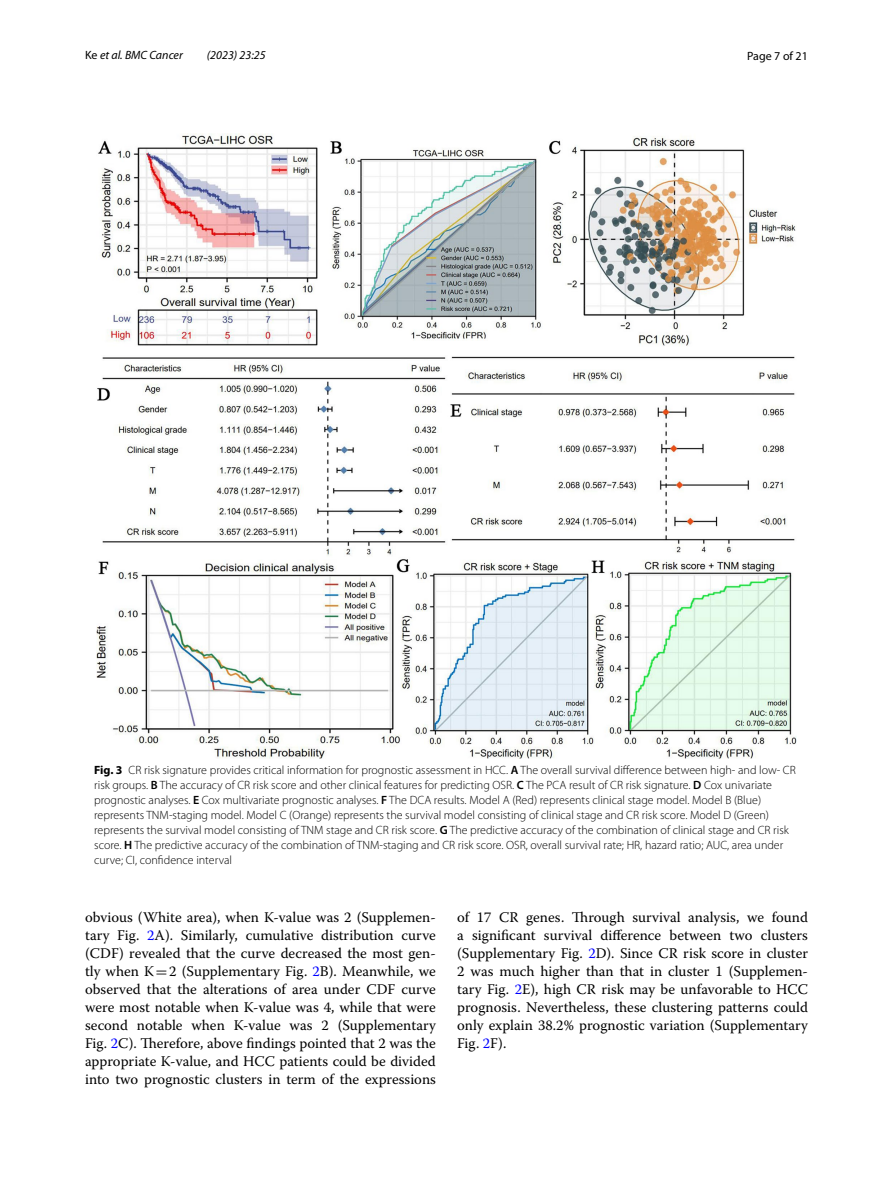
<style>
.page{position:relative;width:893px;height:1187px;background:#fff}
.page>*{position:absolute;margin:0;border:0;box-sizing:border-box;transform-origin:0 0}
.t1{font:14.7px/18px "Warnock Pro";color:#000;text-align:justify}
.t2{font:300 12px/15px "Myriad Pro";color:#000}
.t3{font:italic 12px "Myriad Pro";color:#000}
.t4{font:12px "Myriad Pro";color:#000}
.s1{font-style:normal}
.s2{font-weight:700}
.s3{font-weight:600}
.s4{color:#00f}
.s5{font-family:"MTSY"}
</style>
<div class="page">
<img style="left:96px;top:133px;width:701px;height:625px">
<p class="t3" style="left:85px;top:48px;width:99px"><span class="s1">Ke</span> et al. BMC Cancer</p>
<p class="t3" style="left:207px;top:48px;width:60px">(2023) 23:25</p>
<p class="t4" style="left:747px;top:48px;width:62px">Page 7 of 21</p>
<p class="t2" style="left:94px;top:762px;width:703px"><span class="s2">Fig. 3</span> CR risk signature provides critical information for prognostic assessment in HCC. <span class="s3">A</span> The overall survival difference between high- and low- CR risk groups. <span class="s3">B</span> The accuracy of CR risk score and other clinical features for predicting OSR. <span class="s3">C</span> The PCA result of CR risk signature. <span class="s3">D</span> Cox univariate prognostic analyses. <span class="s3">E</span> Cox multivariate prognostic analyses. <span class="s3">F</span> The DCA results. Model A (Red) represents clinical stage model. Model B (Blue) represents TNM-staging model. Model C (Orange) represents the survival model consisting of clinical stage and CR risk score. Model D (Green) represents the survival model consisting of TNM stage and CR risk score. <span class="s3">G</span> The predictive accuracy of the combination of clinical stage and CR risk score. <span class="s3">H</span> The predictive accuracy of the combination of TNM-staging and CR risk score. OSR, overall survival rate; HR, hazard ratio; AUC, area under curve; CI, confidence interval</p>
<p class="t1" style="left:85px;top:907px;width:352px">obvious (White area), when K-value was 2 (Supplemen&shy;tary Fig. <span class="s4">2</span>A). Similarly, cumulative distribution curve (CDF) revealed that the curve decreased the most gen&shy;tly when K<span class="s5">=</span>2 (Supplementary Fig. <span class="s4">2</span>B). Meanwhile, we observed that the alterations of area under CDF curve were most notable when K-value was 4, while that were second notable when K-value was 2 (Supplementary Fig. <span class="s4">2</span>C). Therefore, above findings pointed that 2 was the appropriate K-value, and HCC patients could be divided into two prognostic clusters in term of the expressions</p>
<p class="t1" style="left:457px;top:907px;width:352px">of 17 CR genes. Through survival analysis, we found a significant survival difference between two clusters (Supplementary Fig. <span class="s4">2</span>D). Since CR risk score in cluster 2 was much higher than that in cluster 1 (Supplemen&shy;tary Fig. <span class="s4">2</span>E), high CR risk may be unfavorable to HCC prognosis. Nevertheless, these clustering patterns could only explain 38.2% prognostic variation (Supplementary Fig. <span class="s4">2</span>F).</p>
</div>
